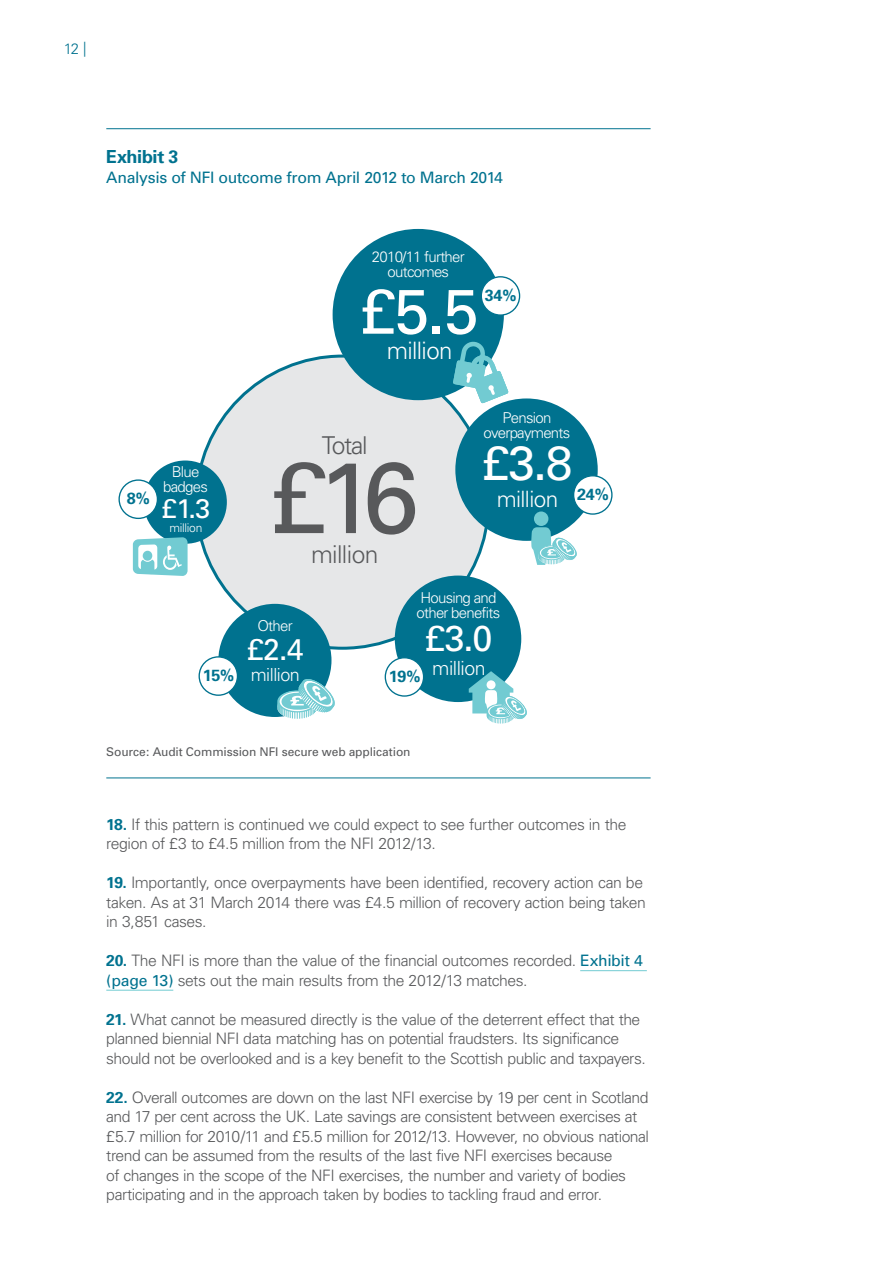
<style>
.page{position:relative;width:893px;height:1263px;background:#fff}
.page>*{position:absolute;margin:0;border:0;box-sizing:border-box;transform-origin:0 0}
.t1{font:100.35px "Univers";color:#58595b}
.t2{font:63px "Univers";color:#fff}
.t3{font:48px "Univers";color:#fff}
.t4{font:36px "Univers";color:#fff}
.t5{font:30px "Univers";color:#fff}
.t6{font:27px "Univers";color:#fff}
.t7{font:300 24.6px "Univers";letter-spacing:-.025em;color:#58595b}
.t8{font:300 24px "Univers";letter-spacing:-.025em;color:#fff}
.t9{font:300 22.5px "Univers";letter-spacing:-.025em;color:#fff}
.t10{font:300 19.5px "Univers";letter-spacing:-.025em;color:#fff}
.t11{font:700 18px "Univers";letter-spacing:-.02em;color:#00728f}
.t12{font:300 18px "Univers";letter-spacing:-.025em;color:#fff}
.t13{font:700 16.2px "Univers";letter-spacing:-.025em;color:#00728f}
.t14{font:300 15.75px/19.5px "Univers";letter-spacing:-.03em;color:#58595b}
.t15{font:15.75px "Univers";letter-spacing:-.02em;color:#00728f}
.t16{font:300 15px/15px "Univers";letter-spacing:-.05em;color:#fff;text-align:center}
.t17{font:300 15px "Univers";color:#00728f}
.t18{font:12px "Univers";letter-spacing:-.005em;color:#58595b}
.t19{font:300 12px "Univers";letter-spacing:-.025em;color:#fff}
.s1{font-weight:700;color:#00728f}
.s2{font-weight:400;color:#00728f}
</style>
<div class="page">
<hr style="left:580px;top:970px;width:67px;height:1px;background:#72cbd2">
<hr style="left:106px;top:990px;width:67px;height:1px;background:#72cbd2">
<hr style="left:106px;top:128px;width:545px;height:1px;background:#00728f">
<hr style="left:106px;top:777px;width:545px;height:1px;background:#00728f">
<div style="left:196px;top:356px;width:292px;height:292px;background:#e6e7e8;border-radius:50%"></div>
<div style="left:333px;top:229px;width:171px;height:171px;background:#00728f;border-radius:50%"></div>
<div style="left:455px;top:398px;width:143px;height:143px;background:#00728f;border-radius:50%"></div>
<div style="left:395px;top:575px;width:126px;height:127px;background:#00728f;border-radius:50%"></div>
<div style="left:218px;top:604px;width:113px;height:113px;background:#00728f;border-radius:50%"></div>
<div style="left:144px;top:460px;width:83px;height:84px;background:#00728f;border-radius:50%"></div>
<svg style="left:469px;top:671px;width:58px;height:53px"></svg>
<svg style="left:277px;top:678px;width:58px;height:41px"></svg>
<svg style="left:133px;top:537px;width:55px;height:39px"></svg>
<div style="left:534px;top:511px;width:14px;height:15px;background:#72cbd2;border-radius:50%"></div>
<svg style="left:531px;top:527px;width:46px;height:38px"></svg>
<svg style="left:453px;top:341px;width:55px;height:62px"></svg>
<div style="left:481px;top:277px;width:39px;height:38px;background:#fff;border-radius:50%"></div>
<div style="left:481px;top:276px;width:39px;height:40px;border:1px solid #00728f;border-radius:50%"></div>
<div style="left:574px;top:476px;width:38px;height:38px;background:#fff;border-radius:50%"></div>
<div style="left:573px;top:475px;width:40px;height:40px;border:1px solid #00728f;border-radius:50%"></div>
<div style="left:385px;top:658px;width:39px;height:38px;background:#fff;border-radius:50%"></div>
<div style="left:385px;top:657px;width:39px;height:40px;border:1px solid #00728f;border-radius:50%"></div>
<div style="left:199px;top:657px;width:38px;height:38px;background:#fff;border-radius:50%"></div>
<div style="left:199px;top:656px;width:39px;height:40px;border:1px solid #00728f;border-radius:50%"></div>
<div style="left:119px;top:480px;width:38px;height:38px;background:#fff;border-radius:50%"></div>
<div style="left:118px;top:479px;width:40px;height:40px;border:1px solid #00728f;border-radius:50%"></div>
<p class="t17" style="left:64px;top:40px;width:24px">12 |</p>
<p class="t11" style="left:106px;top:146px;width:74px">Exhibit 3</p>
<p class="t15" style="left:106px;top:168px;width:398px">Analysis of NFI outcome from April 2012 to March 2014</p>
<p class="t16" style="left:372px;top:250px;width:94px">2010/11 further outcomes</p>
<p class="t2" style="left:361px;top:275px;width:119px">£5.5</p>
<p class="t8" style="left:387px;top:336px;width:67px">million</p>
<p class="t13" style="left:485px;top:285px;width:33px">34%</p>
<p class="t13" style="left:127px;top:489px;width:25px">8%</p>
<p class="t16" style="left:163px;top:464px;width:46px">Blue badges</p>
<p class="t6" style="left:162px;top:492px;width:50px">£1.3</p>
<p class="t19" style="left:169px;top:521px;width:34px">million</p>
<p class="t7" style="left:322px;top:431px;width:48px">Total</p>
<p class="t1" style="left:271px;top:439px;width:149px">£16</p>
<p class="t7" style="left:311px;top:539px;width:69px">million</p>
<p class="t16" style="left:483px;top:410px;width:88px">Pension overpayments</p>
<p class="t3" style="left:483px;top:435px;width:91px">£3.8</p>
<p class="t9" style="left:497px;top:486px;width:63px">million</p>
<p class="t13" style="left:577px;top:484px;width:33px">24%</p>
<p class="t16" style="left:417px;top:591px;width:85px;text-align:left">Housing and other benefits</p>
<p class="t16" style="left:257px;top:618px;width:37px">Other</p>
<p class="t4" style="left:425px;top:618px;width:69px">£3.0</p>
<p class="t10" style="left:432px;top:656px;width:55px">million</p>
<p class="t5" style="left:247px;top:632px;width:58px">£2.4</p>
<p class="t12" style="left:251px;top:664px;width:51px">million</p>
<p class="t13" style="left:203px;top:665px;width:33px">15%</p>
<p class="t13" style="left:389px;top:666px;width:33px">19%</p>
<p class="t18" style="left:106px;top:745px;width:306px">Source: Audit Commission NFI secure web application</p>
<p class="t14" style="left:106px;top:814px;width:522px"><span class="s1">18.</span> If this pattern is continued we could expect to see further outcomes in the region of £3 to £4.5 million from the NFI 2012/13.</p>
<p class="t14" style="left:106px;top:873px;width:541px"><span class="s1">19.</span> Importantly, once overpayments have been identified, recovery action can be taken. As at 31 March 2014 there was £4.5 million of recovery action being taken in 3,851 cases.</p>
<p class="t14" style="left:106px;top:951px;width:538px"><span class="s1">20.</span> The NFI is more than the value of the financial outcomes recorded. <span class="s2">Exhibit 4 (page 13)</span> sets out the main results from the 2012/13 matches.</p>
<p class="t14" style="left:106px;top:1009px;width:541px"><span class="s1">21.</span> What cannot be measured directly is the value of the deterrent effect that the planned biennial NFI data matching has on potential fraudsters. Its significance should not be overlooked and is a key benefit to the Scottish public and taxpayers.</p>
<p class="t14" style="left:106px;top:1087px;width:544px"><span class="s1">22.</span> Overall outcomes are down on the last NFI exercise by 19 per cent in Scotland and 17 per cent across the UK. Late savings are consistent between exercises at £5.7 million for 2010/11 and £5.5 million for 2012/13. However, no obvious national trend can be assumed from the results of the last five NFI exercises because<br>of changes in the scope of the NFI exercises, the number and variety of bodies participating and in the approach taken by bodies to tackling fraud and error.</p>
</div>
